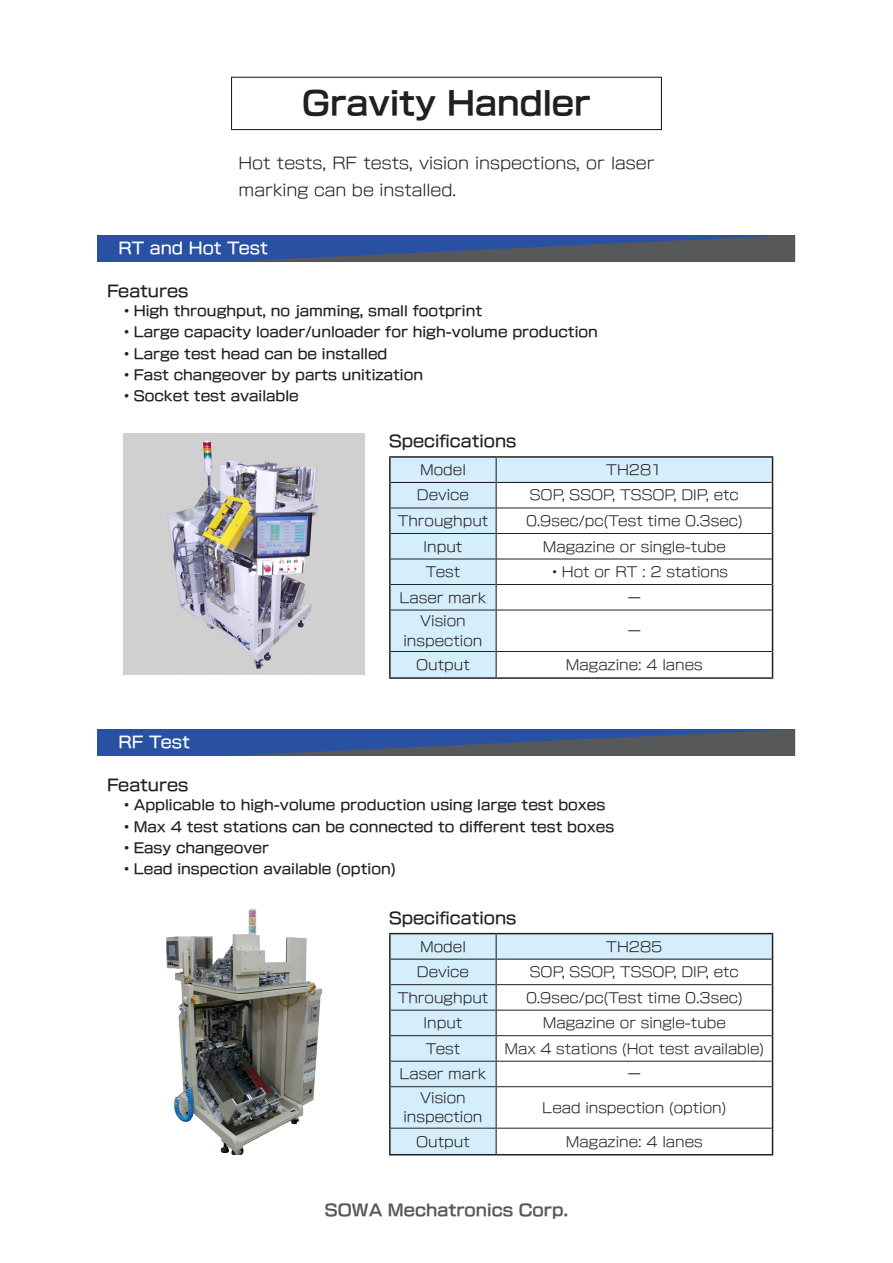
<style>
.page{position:relative;width:893px;height:1263px;background:#fff}
.page>*{position:absolute;margin:0;border:0;box-sizing:border-box;transform-origin:0 0}
.t1{font:31.95px "New Rodin Pro B";color:#231f20}
.t2{font:15.9px/26.5px "New Rodin Pro M";color:#231f20}
.t3{font:15.9px "New Rodin Pro DB";color:#231f20}
.t4{font:15.9px "New Rodin Pro B";color:#57585a}
.t5{font:15.9px "New Rodin Pro DB";color:#fff}
.t6{font:13.8px/19.2px "New Rodin Pro M";color:#231f20;text-align:center}
.t7{font:13.8px "New Rodin Pro DB";color:#231f20}
</style>
<div class="page">
<div style="left:496px;top:457px;width:276px;height:25px;background:#d4effb"></div>
<hr style="left:497px;top:508px;width:275px;height:1px;background:#231f20">
<hr style="left:497px;top:533px;width:275px;height:1px;background:#231f20">
<hr style="left:497px;top:559px;width:275px;height:1px;background:#231f20">
<hr style="left:497px;top:584px;width:275px;height:1px;background:#231f20">
<hr style="left:497px;top:610px;width:275px;height:1px;background:#231f20">
<hr style="left:497px;top:651px;width:275px;height:1px;background:#231f20">
<div style="left:391px;top:458px;width:106px;height:219px;background:#d4effb"></div>
<hr style="left:391px;top:482px;width:105px;height:1px;background:#231f20">
<hr style="left:497px;top:482px;width:275px;height:1px;background:#231f20">
<hr style="left:389px;top:456px;width:107px;height:2px;background:#231f20">
<hr style="left:389px;top:458px;width:2px;height:24px;background:#231f20">
<hr style="left:496px;top:456px;width:277px;height:2px;background:#231f20">
<hr style="left:389px;top:482px;width:2px;height:26px;background:#231f20">
<hr style="left:389px;top:508px;width:2px;height:25px;background:#231f20">
<hr style="left:389px;top:533px;width:2px;height:26px;background:#231f20">
<hr style="left:389px;top:559px;width:2px;height:25px;background:#231f20">
<hr style="left:389px;top:584px;width:2px;height:26px;background:#231f20">
<svg style="left:772px;top:458px;width:1px;height:152px"></svg>
<hr style="left:389px;top:610px;width:2px;height:41px;background:#231f20">
<hr style="left:772px;top:610px;width:1px;height:41px;background:#231f20">
<hr style="left:389px;top:651px;width:2px;height:26px;background:#231f20">
<svg style="left:772px;top:651px;width:1px;height:26px"></svg>
<hr style="left:389px;top:677px;width:107px;height:2px;background:#231f20">
<hr style="left:496px;top:677px;width:277px;height:2px;background:#231f20">
<div style="left:496px;top:934px;width:276px;height:25px;background:#d4effb"></div>
<hr style="left:497px;top:984px;width:275px;height:1px;background:#231f20">
<hr style="left:497px;top:1010px;width:275px;height:1px;background:#231f20">
<hr style="left:497px;top:1035px;width:275px;height:1px;background:#231f20">
<hr style="left:497px;top:1061px;width:275px;height:1px;background:#231f20">
<hr style="left:497px;top:1086px;width:275px;height:1px;background:#231f20">
<hr style="left:497px;top:1128px;width:275px;height:1px;background:#231f20">
<svg style="left:391px;top:934px;width:106px;height:220px;background:#cde6f2"></svg>
<hr style="left:391px;top:958px;width:105px;height:2px;background:#231f20">
<hr style="left:497px;top:958px;width:275px;height:2px;background:#231f20">
<hr style="left:389px;top:933px;width:107px;height:1px;background:#231f20">
<hr style="left:389px;top:934px;width:2px;height:25px;background:#231f20">
<hr style="left:496px;top:933px;width:277px;height:1px;background:#231f20">
<hr style="left:389px;top:959px;width:2px;height:26px;background:#231f20">
<hr style="left:389px;top:985px;width:2px;height:25px;background:#231f20">
<hr style="left:389px;top:1010px;width:2px;height:26px;background:#231f20">
<hr style="left:389px;top:1036px;width:2px;height:25px;background:#231f20">
<hr style="left:389px;top:1061px;width:2px;height:26px;background:#231f20">
<svg style="left:772px;top:934px;width:1px;height:153px"></svg>
<hr style="left:389px;top:1087px;width:2px;height:41px;background:#231f20">
<hr style="left:772px;top:1087px;width:1px;height:41px;background:#231f20">
<hr style="left:389px;top:1128px;width:2px;height:26px;background:#231f20">
<svg style="left:772px;top:1128px;width:1px;height:26px"></svg>
<hr style="left:389px;top:1154px;width:107px;height:1px;background:#231f20">
<hr style="left:496px;top:1154px;width:277px;height:1px;background:#231f20">
<div style="left:231px;top:77px;width:431px;height:53px;border:1px solid #231f20"></div>
<div style="left:97px;top:235px;width:698px;height:26px;background:#2851a3"></div>
<svg style="left:243px;top:235px;width:552px;height:26px"></svg>
<div style="left:97px;top:729px;width:698px;height:27px;background:#2851a3"></div>
<svg style="left:234px;top:729px;width:561px;height:27px"></svg>
<img style="left:123px;top:433px;width:242px;height:241px">
<img style="left:166px;top:910px;width:156px;height:244px">
<p class="t1" style="left:302px;top:75px;width:290px">Gravity Handler</p>
<p class="t2" style="left:239px;top:149px;width:417px">Hot tests, RF tests, vision inspections, or laser marking can be installed.</p>
<p class="t5" style="left:119px;top:234px;width:151px">RT and Hot Test</p>
<p class="t3" style="left:107px;top:277px;width:83px">Features</p>
<p class="t7" style="left:120px;top:299px;width:364px">・High throughput, no jamming, small footprint</p>
<p class="t7" style="left:120px;top:320px;width:479px">・Large capacity loader/unloader for high-volume production</p>
<p class="t7" style="left:120px;top:342px;width:269px">・Large test head can be installed</p>
<p class="t7" style="left:120px;top:363px;width:305px">・Fast changeover by parts unitization</p>
<p class="t7" style="left:120px;top:384px;width:180px">・Socket test available</p>
<p class="t3" style="left:389px;top:428px;width:129px">Specifications</p>
<p class="t6" style="left:420px;top:459px;width:47px">Model</p>
<p class="t6" style="left:606px;top:459px;width:58px">TH281</p>
<p class="t6" style="left:417px;top:484px;width:54px">Device</p>
<p class="t6" style="left:530px;top:484px;width:211px">SOP, SSOP, TSSOP, DIP, etc</p>
<p class="t6" style="left:398px;top:510px;width:92px">Throughput</p>
<p class="t6" style="left:526px;top:510px;width:218px">0.9sec/pc(Test time 0.3sec)</p>
<p class="t6" style="left:424px;top:535px;width:40px">Input</p>
<p class="t6" style="left:543px;top:535px;width:185px">Magazine or single-tube</p>
<p class="t6" style="left:426px;top:561px;width:36px">Test</p>
<p class="t6" style="left:548px;top:561px;width:182px">・Hot or RT : 2 stations</p>
<p class="t6" style="left:400px;top:586px;width:88px">Laser mark</p>
<p class="t6" style="left:627px;top:586px;width:15px">ー</p>
<p class="t6" style="left:404px;top:610px;width:80px">Vision inspection</p>
<p class="t6" style="left:627px;top:620px;width:15px">ー</p>
<p class="t5" style="left:119px;top:728px;width:73px">RF Test</p>
<p class="t3" style="left:107px;top:771px;width:83px">Features</p>
<p class="t6" style="left:416px;top:654px;width:55px">Output</p>
<p class="t6" style="left:566px;top:654px;width:138px">Magazine: 4 lanes</p>
<p class="t7" style="left:120px;top:793px;width:487px">・Applicable to high-volume production using large test boxes</p>
<p class="t7" style="left:120px;top:815px;width:496px">・Max 4 test stations can be connected to different test boxes</p>
<p class="t7" style="left:120px;top:836px;width:151px">・Easy changeover</p>
<p class="t7" style="left:120px;top:857px;width:277px">・Lead inspection available (option)</p>
<p class="t3" style="left:389px;top:904px;width:129px">Specifications</p>
<p class="t6" style="left:420px;top:935px;width:47px">Model</p>
<p class="t6" style="left:606px;top:935px;width:58px">TH285</p>
<p class="t6" style="left:417px;top:961px;width:54px">Device</p>
<p class="t6" style="left:530px;top:961px;width:211px">SOP, SSOP, TSSOP, DIP, etc</p>
<p class="t6" style="left:398px;top:987px;width:92px">Throughput</p>
<p class="t6" style="left:526px;top:987px;width:218px">0.9sec/pc(Test time 0.3sec)</p>
<p class="t6" style="left:424px;top:1012px;width:40px">Input</p>
<p class="t6" style="left:543px;top:1012px;width:185px">Magazine or single-tube</p>
<p class="t6" style="left:426px;top:1038px;width:36px">Test</p>
<p class="t6" style="left:505px;top:1038px;width:261px">Max 4 stations (Hot test available)</p>
<p class="t6" style="left:400px;top:1063px;width:88px">Laser mark</p>
<p class="t6" style="left:627px;top:1063px;width:15px">ー</p>
<p class="t6" style="left:404px;top:1087px;width:80px">Vision inspection</p>
<p class="t6" style="left:542px;top:1097px;width:186px">Lead inspection (option)</p>
<p class="t6" style="left:416px;top:1131px;width:55px">Output</p>
<p class="t6" style="left:566px;top:1131px;width:138px">Magazine: 4 lanes</p>
<p class="t4" style="left:325px;top:1196px;width:245px">SOWA Mechatronics Corp.</p>
</div>
